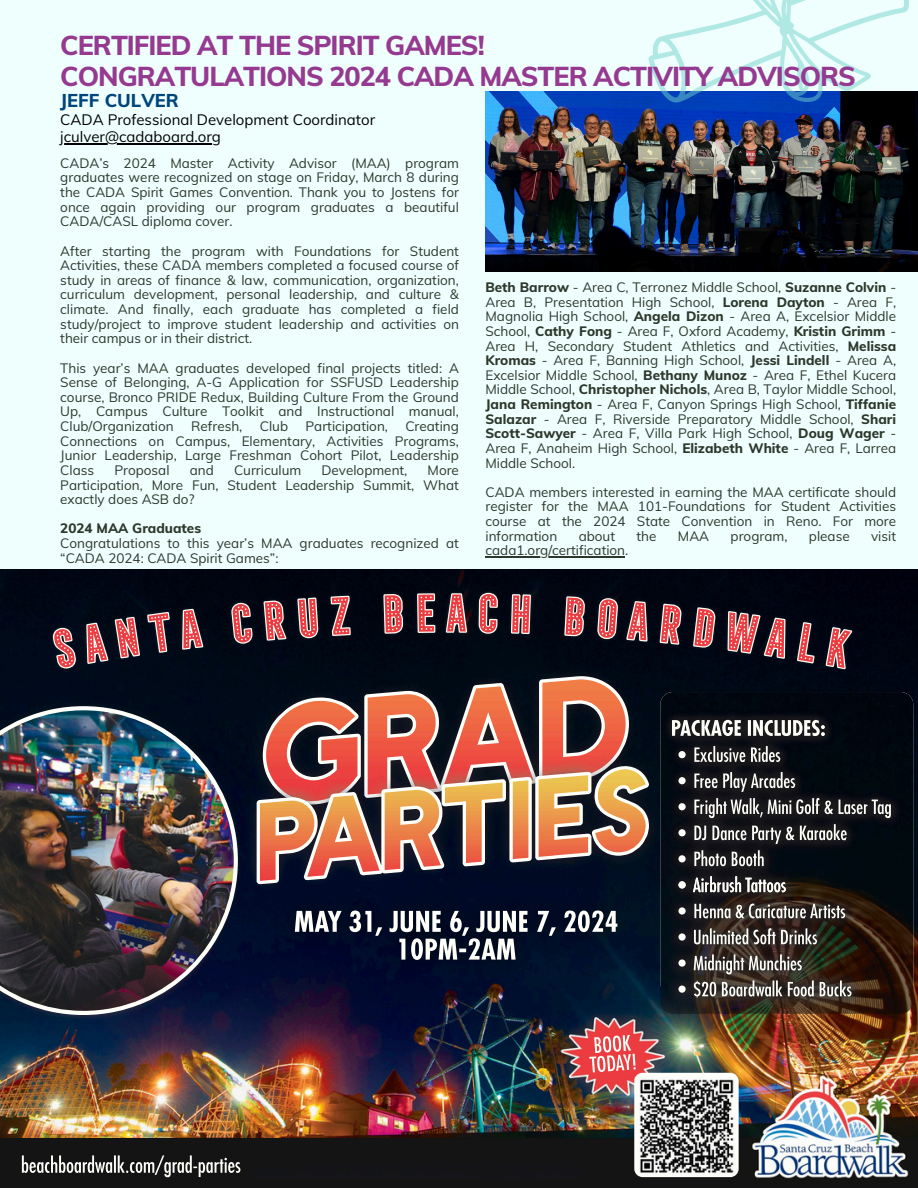
<style>
.page{position:relative;width:918px;height:1188px;background:#effffe}
.page>*{position:absolute;margin:0;border:0;box-sizing:border-box;transform-origin:0 0}
.t1{font:27px/30.3px "RTL Bayan Black";letter-spacing:-.04em;color:#953a90}
.t2{font:18.3px "RTL Bayan Black";color:#00457c}
.t3{font:15px/16.8px "RTL Bayan Regular";color:#000}
.t4{font:13.5px/14.7px "RTL Bayan Regular";color:#2d372b;text-align:justify}
.t5{font:13.5px "RTL Bayan Black";color:#2d372b}
.s1{font-family:"RTL Bayan Black"}
</style>
<div class="page">
<img style="left:0;top:989px;width:918px;height:150px">
<img style="left:0;top:569px;width:918px;height:420px">
<img style="left:0;top:1139px;width:918px;height:49px">
<img style="left:0;top:706px;width:238px;height:309px">
<img style="left:0;top:710px;width:234px;height:301px">
<img style="left:191px;top:593px;width:482px;height:1px">
<img style="left:189px;top:594px;width:519px;height:48px">
<img style="left:238px;top:596px;width:434px;height:13px">
<img style="left:295px;top:911px;width:322px;height:25px">
<img style="left:263px;top:676px;width:366px;height:93px">
<img style="left:266px;top:680px;width:360px;height:89px">
<img style="left:279px;top:766px;width:370px;height:114px">
<img style="left:260px;top:769px;width:385px;height:112px">
<img style="left:24px;top:1155px;width:209px;height:18px">
<img style="left:660px;top:692px;width:253px;height:322px;border-radius:13px">
<img style="left:660px;top:692px;width:253px;height:296px">
<img style="left:672px;top:720px;width:153px;height:42px">
<img style="left:678px;top:876px;width:152px;height:41px">
<img style="left:589px;top:1035px;width:47px;height:37px">
<img style="left:634px;top:1073px;width:105px;height:104px;border-radius:8px">
<img style="left:485px;top:92px;width:432px;height:180px">
<svg style="left:648px;top:0;width:261px;height:103px"></svg>
<hr style="left:60px;top:143px;width:161px;height:2px;background:#000">
<hr style="left:485px;top:556px;width:140px;height:2px;background:#2d372b">
<hr style="left:252px;top:1175px;width:331px;height:1px;background:#15161d">
<h1 class="t1" style="left:60px;top:30px;width:797px">CERTIFIED AT THE SPIRIT GAMES!<br>CONGRATULATIONS 2024 CADA MASTER ACTIVITY ADVISORS</h1>
<h2 class="t2" style="left:60px;top:89px;width:120px">JEFF CULVER</h2>
<p class="t3" style="left:60px;top:111px;width:316px">CADA Professional Development Coordinator jculver@cadaboard.org</p>
<p class="t4" style="left:60px;top:155px;width:400px">CADA’s 2024 Master Activity Advisor (MAA) program graduates were recognized on stage on Friday, March 8 during the CADA Spirit Games Convention. Thank you to Jostens for once again providing our program graduates a beautiful CADA/CASL diploma cover.</p>
<p class="t4" style="left:60px;top:243px;width:400px">After starting the program with Foundations for Student Activities, these CADA members completed a focused course of study in areas of finance &amp; law, communication, organization, curriculum development, personal leadership, and culture &amp; climate. And finally, each graduate has completed a field study/project to improve student leadership and activities on their campus or in their district.</p>
<p class="t4" style="left:60px;top:360px;width:400px">This year’s MAA graduates developed final projects titled: A Sense of Belonging, A-G Application for SSFUSD Leadership course, Bronco PRIDE Redux, Building Culture From the Ground Up, Campus Culture Toolkit and Instructional manual, Club/Organization</p>
<p class="t4" style="left:191px;top:419px;width:53px">Refresh,</p>
<p class="t4" style="left:260px;top:419px;width:30px">Club</p>
<p class="t4" style="left:306px;top:419px;width:84px">Participation,</p>
<p class="t4" style="left:60px;top:419px;width:400px;text-indent:345px">Creating Connections on Campus, Elementary, Activities Programs, Junior Leadership, Large Freshman Cohort Pilot, Leadership Class</p>
<p class="t4" style="left:114px;top:462px;width:57px">Proposal</p>
<p class="t4" style="left:190px;top:462px;width:26px">and</p>
<p class="t4" style="left:234px;top:462px;width:69px">Curriculum</p>
<p class="t4" style="left:321px;top:462px;width:87px">Development,</p>
<p class="t4" style="left:60px;top:462px;width:400px;text-indent:367px">More Participation, More Fun, Student Leadership Summit, What exactly does ASB do?</p>
<p class="t5" style="left:60px;top:520px;width:142px">2024 MAA Graduates</p>
<p class="t4" style="left:60px;top:536px;width:400px">Congratulations to this year’s MAA graduates recognized at “CADA 2024: CADA Spirit Games”:</p>
<p class="t4" style="left:485px;top:280px;width:412px"><span class="s1">Beth Barrow</span> - Area C, Terronez Middle School, <span class="s1">Suzanne Colvin</span> - Area B, Presentation High School, <span class="s1">Lorena Dayton</span> - Area F, Magnolia High School, <span class="s1">Angela Dizon</span> - Area A, Excelsior Middle School, <span class="s1">Cathy Fong</span> - Area F, Oxford Academy, <span class="s1">Kristin Grimm</span> - Area H, Secondary Student Athletics and Activities, <span class="s1">Melissa Kromas</span> - Area F, Banning High School, <span class="s1">Jessi Lindell</span> - Area A, Excelsior Middle School, <span class="s1">Bethany Munoz</span> - Area F, Ethel Kucera Middle School, <span class="s1">Christopher Nichols</span>, Area B, Taylor Middle School, <span class="s1">Jana Remington</span> - Area F, Canyon Springs High School, <span class="s1">Tiffanie Salazar</span> - Area F, Riverside Preparatory Middle School, <span class="s1">Shari Scott-Sawyer</span> - Area F, Villa Park High School, <span class="s1">Doug Wager</span> - Area F, Anaheim High School, <span class="s1">Elizabeth White</span> - Area F, Larrea Middle School.</p>
<p class="t4" style="left:485px;top:484px;width:412px">CADA members interested in earning the MAA certificate should register for the MAA 101-Foundations for Student Activities course at the 2024 State Convention in Reno. For more information</p>
<p class="t4" style="left:579px;top:528px;width:38px">about</p>
<p class="t4" style="left:637px;top:528px;width:21px">the</p>
<p class="t4" style="left:678px;top:528px;width:33px">MAA</p>
<p class="t4" style="left:731px;top:528px;width:58px">program,</p>
<p class="t4" style="left:809px;top:528px;width:42px">please</p>
<p class="t4" style="left:871px;top:528px;width:27px">visit</p>
<p class="t4" style="left:485px;top:543px;width:144px">cada1.org/certification.</p>
</div>
